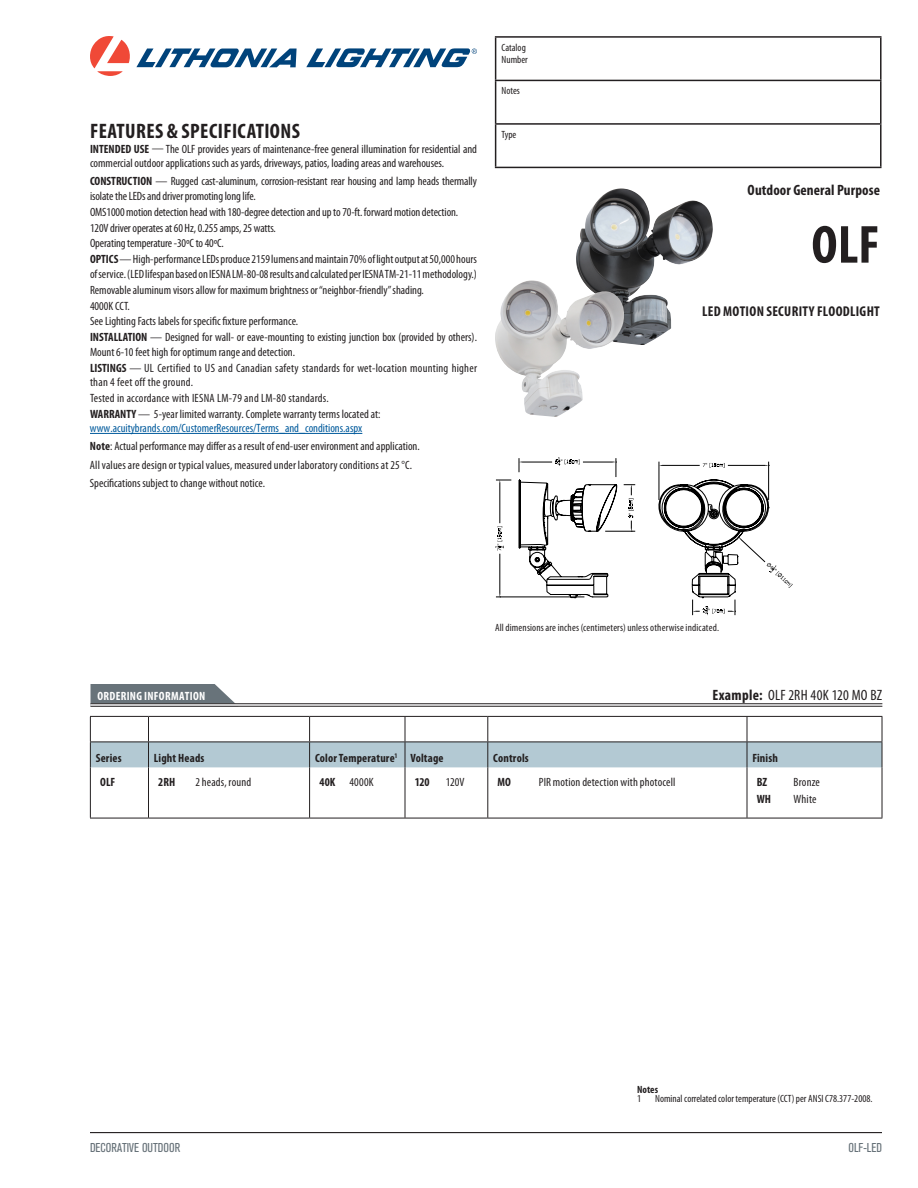
<style>
.page{position:relative;width:918px;height:1188px;background:#fff}
.page>*{position:absolute;margin:0;border:0;box-sizing:border-box;transform-origin:0 0}
.t1{font:700 condensed 54px "Myriad Pro";color:#231f20}
.t2{font:700 condensed 21px "Myriad Pro";letter-spacing:.02em;color:#231f20}
.t3{font:condensed 15px "Myriad Pro";letter-spacing:.015em;color:#231f20}
.t4{font:700 condensed 15px "Myriad Pro";letter-spacing:.005em;color:#231f20}
.t5{font:700 condensed 14.25px "Myriad Pro";letter-spacing:.02em;color:#231f20}
.t6{font:condensed 12.75px "Akzidenz Grotesk BE";color:#667178}
.t7{font:condensed 12px/15.9px "Myriad Pro";color:#231f20}
.t8{font:condensed 12px/15.9px "Myriad Pro";letter-spacing:.02em;color:#231f20}
.t9{font:700 condensed 12px "Myriad Pro";letter-spacing:.015em;color:#231f20}
.t10{font:700 condensed 12px "Myriad Pro";letter-spacing:.025em;color:#fff}
.t11{font:condensed 10.5px/12.6px "Myriad Pro";color:#231f20}
.t12{font:700 condensed 10.5px "Myriad Pro";letter-spacing:-.005em;color:#231f20}
.s1{font-weight:700}
.s2{color:#005a9c}
</style>
<div class="page">
<hr style="left:90px;top:1132px;width:792px;height:1px;background:#231f20">
<hr style="left:90px;top:767px;width:1px;height:51px;background:#231f20">
<hr style="left:148px;top:767px;width:1px;height:51px;background:#231f20">
<hr style="left:309px;top:767px;width:1px;height:51px;background:#231f20">
<hr style="left:90px;top:818px;width:58px;height:1px;background:#231f20">
<hr style="left:148px;top:818px;width:162px;height:1px;background:#231f20">
<hr style="left:310px;top:818px;width:95px;height:1px;background:#231f20">
<hr style="left:405px;top:818px;width:83px;height:1px;background:#231f20">
<hr style="left:488px;top:818px;width:259px;height:1px;background:#231f20">
<hr style="left:747px;top:818px;width:135px;height:1px;background:#231f20">
<hr style="left:90px;top:716px;width:58px;height:1px;background:#231f20">
<hr style="left:148px;top:716px;width:162px;height:1px;background:#231f20">
<hr style="left:310px;top:716px;width:95px;height:1px;background:#231f20">
<hr style="left:405px;top:716px;width:83px;height:1px;background:#231f20">
<hr style="left:488px;top:716px;width:259px;height:1px;background:#231f20">
<hr style="left:747px;top:716px;width:135px;height:1px;background:#231f20">
<svg style="left:90px;top:717px;width:793px;height:50px"></svg>
<hr style="left:405px;top:767px;width:1px;height:51px;background:#231f20">
<hr style="left:487px;top:767px;width:1px;height:51px;background:#231f20">
<hr style="left:747px;top:767px;width:1px;height:51px;background:#231f20">
<hr style="left:882px;top:767px;width:1px;height:51px;background:#231f20">
<svg style="left:91px;top:684px;width:144px;height:19px;background:#727c83"></svg>
<hr style="left:91px;top:703px;width:791px;height:1px;background:#231f20">
<hr style="left:91px;top:706px;width:791px;height:1px;background:#231f20">
<hr style="left:495px;top:36px;width:387px;height:2px;background:#231f20">
<hr style="left:495px;top:38px;width:1px;height:42px;background:#231f20">
<hr style="left:880px;top:38px;width:2px;height:42px;background:#231f20">
<hr style="left:495px;top:80px;width:387px;height:1px;background:#231f20">
<hr style="left:495px;top:81px;width:1px;height:42px;background:#231f20">
<hr style="left:880px;top:81px;width:2px;height:42px;background:#231f20">
<hr style="left:495px;top:123px;width:387px;height:2px;background:#231f20">
<hr style="left:495px;top:125px;width:1px;height:42px;background:#231f20">
<hr style="left:880px;top:125px;width:2px;height:42px;background:#231f20">
<hr style="left:495px;top:167px;width:387px;height:1px;background:#231f20">
<hr style="left:90px;top:433px;width:272px;height:1px;background:#005a9c">
<img style="left:576px;top:188px;width:137px;height:157px">
<img style="left:495px;top:280px;width:130px;height:137px">
<hr style="left:500px;top:554px;width:1px;height:40px;background:#000">
<hr style="left:500px;top:483px;width:1px;height:40px;background:#000">
<hr style="left:496px;top:597px;width:88px;height:1px;background:#000">
<svg style="left:496px;top:480px;width:15px;height:3px"></svg>
<svg style="left:495px;top:526px;width:9px;height:25px"></svg>
<svg style="left:518px;top:457px;width:275px;height:158px"></svg>
<svg style="left:90px;top:36px;width:207px;height:40px"></svg>
<svg style="left:306px;top:48px;width:171px;height:19px"></svg>
<p class="t11" style="left:502px;top:41px;width:28px">Catalog<br>Number</p>
<p class="t11" style="left:502px;top:85px;width:20px">Notes</p>
<h2 class="t2" style="left:90px;top:120px;width:211px">FEATURES &amp; SPECIFICATIONS</h2>
<p class="t11" style="left:502px;top:128px;width:16px">Type</p>
<p class="t7" style="left:90px;top:142px;width:389px;line-height:14.4px"><span class="s1">INTENDED USE</span> — The OLF provides years of maintenance-free general illumination for residential and commercial outdoor applications such as yards, driveways, patios, loading areas and warehouses.</p>
<p class="t7" style="left:90px;top:174px;width:388px;line-height:14.4px"><span class="s1">CONSTRUCTION</span> — Rugged cast-aluminum, corrosion-resistant rear housing and lamp heads thermally isolate the LEDs and driver promoting long life.</p>
<p class="t7" style="left:90px;top:204px;width:388px">OMS1000 motion detection head with 180-degree detection and up to 70-ft. forward motion detection.<br>120V driver operates at 60 Hz, 0.255 amps, 25 watts.<br>Operating temperature -30ºC to 40ºC.<br><span class="s1">OPTICS</span> — High-performance LEDs produce 2159 lumens and maintain 70% of light output at 50,000 hours</p>
<p class="t7" style="left:90px;top:266px;width:389px">of service. (LED lifespan based on IESNA LM-80-08 results and calculated per IESNA TM-21-11 methodology.)<br>Removable aluminum visors allow for maximum brightness or “neighbor-friendly” shading.<br>4000K CCT.<br>See Lighting Facts labels for specific fixture performance.<br><span class="s1">INSTALLATION</span> — Designed for wall- or eave-mounting to existing junction box (provided by others).</p>
<p class="t8" style="left:90px;top:344px;width:388px">Mount 6-10 feet high for optimum range and detection.<br><span class="s1">LISTINGS</span> — UL Certified to US and Canadian safety standards for wet-location mounting higher</p>
<p class="t7" style="left:90px;top:374px;width:292px">than 4 feet off the ground.<br>Tested in accordance with IESNA LM-79 and LM-80 standards.<br><span class="s1">WARRANTY</span> — 5-year limited warranty. Complete warranty terms located at:</p>
<p class="t7" style="left:90px;top:419px;width:331px;line-height:18.1px"><span class="s2">www.acuitybrands.com/CustomerResources/Terms_and_conditions.aspx<br></span><span class="s1">Note</span>: Actual performance may differ as a result of end-user environment and application.<br>All values are design or typical values, measured under laboratory conditions at 25 °C.<br>Specifications subject to change without notice.</p>
<p class="t4" style="left:748px;top:182px;width:134px">Outdoor General Purpose</p>
<h1 class="t1" style="left:811px;top:215px;width:70px">OLF</h1>
<p class="t5" style="left:702px;top:303px;width:179px">LED MOTION SECURITY FLOODLIGHT</p>
<p class="t11" style="left:495px;top:621px;width:226px">All dimensions are inches (centimeters) unless otherwise indicated.</p>
<p class="t10" style="left:97px;top:689px;width:109px">ORDERING INFORMATION</p>
<p class="t3" style="left:712px;top:687px;width:171px"><span class="s1">Example:</span> OLF 2RH 40K 120 MO BZ</p>
<p class="t9" style="left:96px;top:751px;width:27px">Series</p>
<p class="t9" style="left:154px;top:751px;width:52px">Light Heads</p>
<p class="t9" style="left:315px;top:751px;width:130px">Color Temperature<sup>1</sup> Voltage</p>
<p class="t9" style="left:493px;top:751px;width:37px">Controls</p>
<p class="t9" style="left:752px;top:751px;width:27px">Finish</p>
<p class="t9" style="left:100px;top:776px;width:17px">OLF</p>
<p class="t9" style="left:158px;top:776px;width:18px">2RH</p>
<p class="t7" style="left:195px;top:774px;width:57px">2 heads, round</p>
<p class="t7" style="left:319px;top:774px;width:56px"><span class="s1">40K</span> 4000K</p>
<p class="t9" style="left:415px;top:776px;width:16px">120</p>
<p class="t7" style="left:446px;top:774px;width:20px">120V</p>
<p class="t9" style="left:498px;top:776px;width:15px">MO</p>
<p class="t7" style="left:539px;top:774px;width:138px">PIR motion detection with photocell</p>
<p class="t9" style="left:757px;top:776px;width:12px">BZ</p>
<p class="t7" style="left:794px;top:774px;width:28px">Bronze</p>
<p class="t9" style="left:757px;top:792px;width:16px">WH</p>
<p class="t7" style="left:794px;top:791px;width:24px">White</p>
<p class="t12" style="left:637px;top:1084px;width:22px">Notes</p>
<p class="t11" style="left:637px;top:1092px;width:6px">1</p>
<p class="t11" style="left:655px;top:1092px;width:219px">Nominal correlated color temperature (CCT) per ANSI C78.377-2008.</p>
<p class="t6" style="left:90px;top:1140px;width:92px">DECORATIVE OUTDOOR</p>
<p class="t6" style="left:849px;top:1140px;width:35px">OLF-LED</p>
</div>
